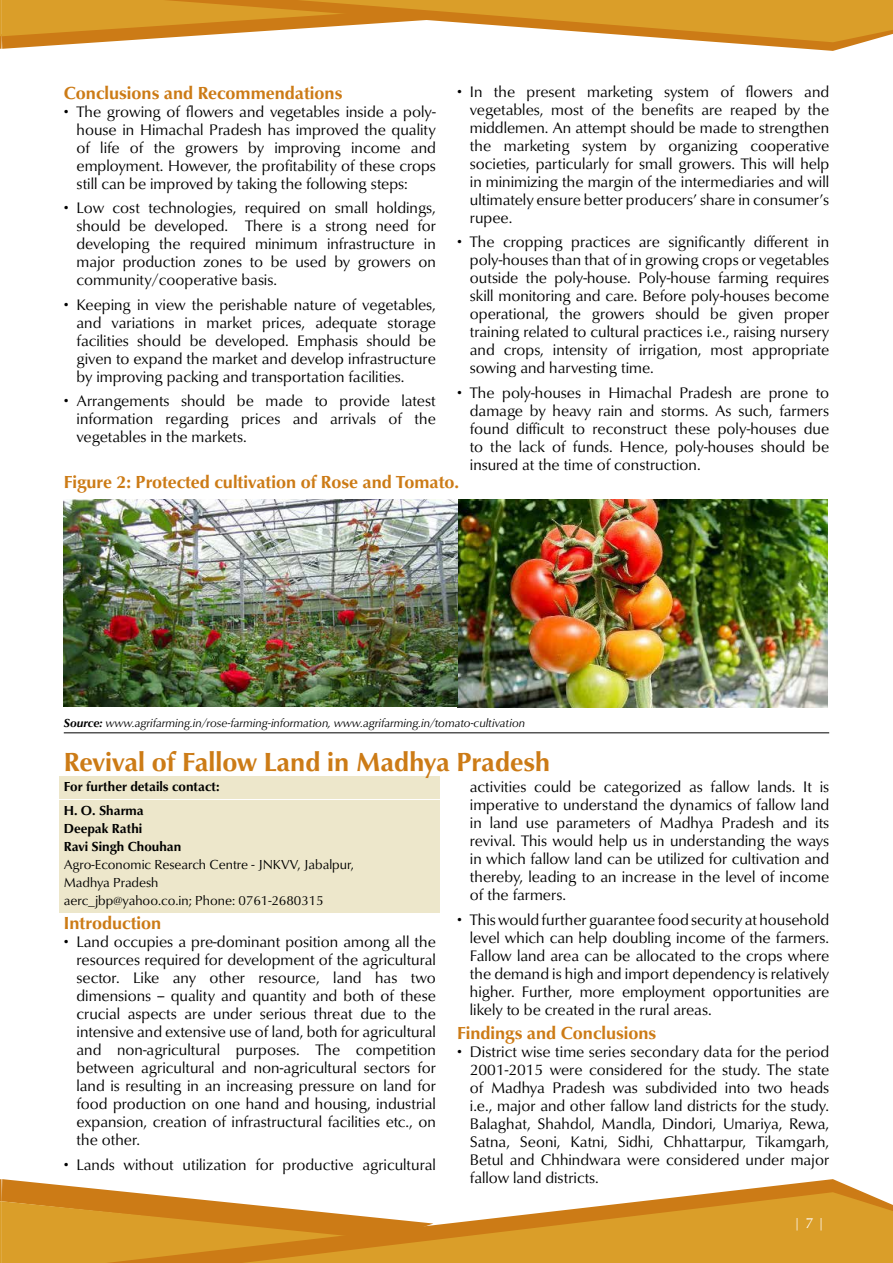
<style>
.page{position:relative;width:893px;height:1263px;background:#fff}
.page>*{position:absolute;margin:0;border:0;box-sizing:border-box;transform-origin:0 0}
.t1{font:700 27px "Classico URW";color:#cc7b16}
.t2{font:700 18px "Classico URW";color:#cc7b16}
.t3{font:15.75px/18px "Classico URW";color:#000;text-align:justify}
.t4{font:15px "Classico URW";color:#fff}
.t5{font:13.5px/18px "Classico URW";color:#000}
.t6{font:700 13.5px/24.5px "Classico URW";color:#000}
.t7{font:italic 12px "Classico URW";color:#000}
.s1{font-weight:700}
</style>
<div class="page">
<svg style="left:0;top:1179px;width:21px;height:84px;background:#d79728"></svg>
<svg style="left:21px;top:1179px;width:842px;height:84px"></svg>
<svg style="left:135px;top:1192px;width:758px;height:71px;fill:#da9e29"></svg>
<svg style="left:0;top:0;width:893px;height:51px"></svg>
<img style="left:64px;top:500px;width:763px;height:207px">
<div style="left:60px;top:776px;width:380px;height:22px;background:#ede7cb"></div>
<div style="left:60px;top:800px;width:380px;height:112px;background:#ede7cb"></div>
<hr style="left:64px;top:732px;width:765px;height:1px;background:#000">
<p class="t3" style="left:470px;top:83px;width:361px;text-indent:-13px">• In the present marketing system of flowers and vegetables, most of the benefits are reaped by the middlemen. An attempt should be made to strengthen the marketing system by organizing cooperative societies, particularly for small growers. This will help in minimizing the margin of the intermediaries and will ultimately ensure better producers’ share in consumer’s rupee.</p>
<p class="t3" style="left:470px;top:233px;width:361px;text-indent:-13px">• The cropping practices are significantly different in poly-houses than that of in growing crops or vegetables outside the poly-house. Poly-house farming requires skill monitoring and care. Before poly-houses become operational, the growers should be given proper training related to cultural practices i.e., raising nursery and crops, intensity of irrigation, most appropriate sowing and harvesting time.</p>
<p class="t3" style="left:470px;top:384px;width:361px;text-indent:-13px">• The poly-houses in Himachal Pradesh are prone to damage by heavy rain and storms. As such, farmers found difficult to reconstruct these poly-houses due to the lack of funds. Hence, poly-houses should be insured at the time of construction.</p>
<p class="t2" style="left:64px;top:471px;width:397px">Figure 2: Protected cultivation of Rose and Tomato.</p>
<p class="t2" style="left:64px;top:82px;width:280px">Conclusions and Recommendations</p>
<p class="t3" style="left:77px;top:103px;width:361px;text-indent:-13px">• The growing of flowers and vegetables inside a poly&shy;house in Himachal Pradesh has improved the quality of life of the growers by improving income and employment. However, the profitability of these crops still can be improved by taking the following steps:</p>
<p class="t3" style="left:77px;top:199px;width:361px;text-indent:-13px">• Low cost technologies, required on small holdings, should be developed. There is a strong need for developing the required minimum infrastructure in major production zones to be used by growers on community/cooperative basis.</p>
<p class="t3" style="left:77px;top:295px;width:361px;text-indent:-13px">• Keeping in view the perishable nature of vegetables, and variations in market prices, adequate storage facilities should be developed. Emphasis should be given to expand the market and develop infrastructure by improving packing and transportation facilities.</p>
<p class="t3" style="left:77px;top:392px;width:361px;text-indent:-13px">• Arrangements should be made to provide latest information regarding prices and arrivals of the vegetables in the markets.</p>
<p class="t7" style="left:64px;top:715px;width:463px"><span class="s1">Source:</span> www.agrifarming.in/rose-farming-information, www.agrifarming.in/tomato-cultivation</p>
<h1 class="t1" style="left:64px;top:745px;width:488px">Revival of Fallow Land in Madhya Pradesh</h1>
<p class="t6" style="left:64px;top:774px;width:158px">For further details contact:<br>H. O. Sharma</p>
<p class="t6" style="left:64px;top:819px;width:119px;line-height:18px">Deepak Rathi<br>Ravi Singh Chouhan</p>
<p class="t5" style="left:64px;top:855px;width:292px">Agro-Economic Research Centre - JNKVV, Jabalpur,<br>Madhya Pradesh<br>aerc_jbp@yahoo.co.in; Phone: 0761-2680315</p>
<p class="t2" style="left:64px;top:912px;width:99px">Introduction</p>
<p class="t3" style="left:77px;top:933px;width:361px;text-indent:-13px">• Land occupies a pre-dominant position among all the resources required for development of the agricultural sector. Like any other resource, land has two dimensions -- quality and quantity and both of these crucial aspects are under serious threat due to the intensive and extensive use of land, both for agricultural and non-agricultural purposes. The competition between agricultural and non-agricultural sectors for land is resulting in an increasing pressure on land for food production on one hand and housing, industrial expansion, creation of infrastructural facilities etc., on the other.</p>
<p class="t3" style="left:64px;top:1156px;width:374px">• Lands without utilization for productive agricultural</p>
<p class="t3" style="left:470px;top:778px;width:361px">activities could be categorized as fallow lands. It is imperative to understand the dynamics of fallow land in land use parameters of Madhya Pradesh and its revival. This would help us in understanding the ways in which fallow land can be utilized for cultivation and thereby, leading to an increase in the level of income of the farmers.</p>
<p class="t3" style="left:470px;top:910px;width:361px;text-indent:-13px">• This would further guarantee food security at household level which can help doubling income of the farmers.<br>Fallow land area can be allocated to the crops where the demand is high and import dependency is relatively higher. Further, more employment opportunities are likely to be created in the rural areas.</p>
<p class="t2" style="left:457px;top:1022px;width:201px">Findings and Conclusions</p>
<p class="t3" style="left:470px;top:1043px;width:361px;text-indent:-13px">• District wise time series secondary data for the period 2001-2015 were considered for the study. The state of Madhya Pradesh was subdivided into two heads i.e., major and other fallow land districts for the study.<br>Balaghat, Shahdol, Mandla, Dindori, Umariya, Rewa, Satna, Seoni, Katni, Sidhi, Chhattarpur, Tikamgarh, Betul and Chhindwara were considered under major fallow land districts.</p>
<p class="t4" style="left:793px;top:1214px;width:34px">| 7 |</p>
</div>
